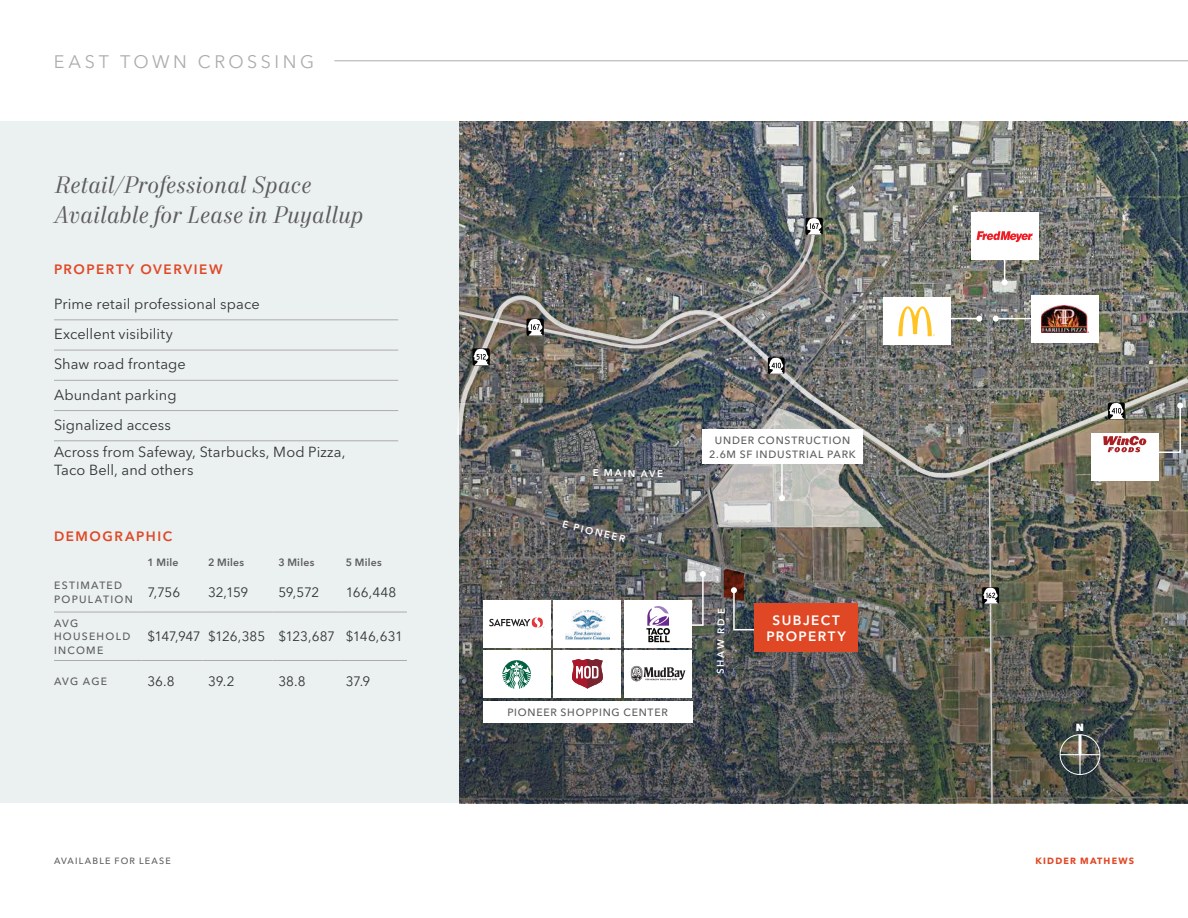
<style>
.page{position:relative;width:1188px;height:918px;background:#fff}
.page>*{position:absolute;margin:0;border:0;box-sizing:border-box;transform-origin:0 0}
.Callout_Text_-_Italics_-_Ash_2023{font:italic 24px/30px "Mort Modern 08";letter-spacing:.01em;color:#5e5d5d}
.t1{font:18px "Avenir Next LT Pro";letter-spacing:.195em;color:#afabac}
.Factoids_-_Sterling_Line_2023{font:14.55px "Avenir Next LT Pro";letter-spacing:.005em;color:#313234}
.Body_Copy_-_Charcoal_2023{font:14.55px/18px "Avenir Next LT Pro";letter-spacing:.005em;color:#313234}
.Table_Input_-_Charcoal_2023{font:13.5px "Avenir Next LT Pro";letter-spacing:-.02em;color:#313234}
.Subhead_-_Level_1_-_Orange_2023{font:600 13.5px "Avenir Next LT Pro";letter-spacing:.115em;color:#e04825}
.Subject_Property_Label_-_White_2023{font:600 13.5px/16.5px "Avenir Next LT Pro";letter-spacing:.105em;color:#fff;text-align:center}
.Other_Callout_Text_-_Ash_2023{font:500 10.5px/13.5px "Avenir Next LT Pro";letter-spacing:.075em;color:#5e5d5d;text-align:center}
.Table_Column_1_All_Caps_-_Ash_2023{font:500 10.5px/13.5px "Avenir Next LT Pro";letter-spacing:.125em;color:#5e5d5d}
.Table_Descriptor_-_Ash_2023{font:600 10.5px "Avenir Next LT Pro";letter-spacing:.025em;color:#5e5d5d}
.t2{font:800 10.35px "Avenir Next LT Pro";color:#fff}
.Street_Names_-_White_2023{font:600 9.75px "Avenir Next LT Pro";letter-spacing:.175em;color:#fff}
.t3{font:500 9px "Avenir Next LT Pro";letter-spacing:.13em;color:#5e5d5d}
.t4{font:700 9px "Avenir Next LT Pro";letter-spacing:.13em;color:#e04825}
</style>
<div class="page">
<div style="left:0;top:122px;width:459px;height:681px;background:#ebf0f1"></div>
<img style="left:459px;top:122px;width:729px;height:681px">
<hr style="left:54px;top:320px;width:344px;height:1px;background:#afabac">
<hr style="left:54px;top:350px;width:344px;height:1px;background:#afabac">
<hr style="left:54px;top:380px;width:344px;height:1px;background:#afabac">
<hr style="left:54px;top:410px;width:344px;height:1px;background:#afabac">
<hr style="left:54px;top:441px;width:344px;height:1px;background:#afabac">
<hr style="left:54px;top:612px;width:88px;height:1px;background:#afabac">
<hr style="left:142px;top:612px;width:60px;height:1px;background:#afabac">
<hr style="left:202px;top:612px;width:71px;height:1px;background:#afabac">
<hr style="left:273px;top:612px;width:67px;height:1px;background:#afabac">
<hr style="left:340px;top:612px;width:67px;height:1px;background:#afabac">
<hr style="left:54px;top:660px;width:88px;height:1px;background:#afabac">
<hr style="left:142px;top:660px;width:60px;height:1px;background:#afabac">
<hr style="left:202px;top:660px;width:71px;height:1px;background:#afabac">
<hr style="left:273px;top:660px;width:67px;height:1px;background:#afabac">
<hr style="left:340px;top:660px;width:67px;height:1px;background:#afabac">
<div style="left:483px;top:651px;width:67px;height:47px;background:#fff"></div>
<svg style="left:502px;top:660px;width:29px;height:29px"></svg>
<div style="left:483px;top:600px;width:67px;height:48px;background:#fff"></div>
<svg style="left:489px;top:617px;width:55px;height:11px"></svg>
<div style="left:554px;top:651px;width:67px;height:47px;background:#fff"></div>
<svg style="left:572px;top:659px;width:31px;height:30px"></svg>
<div style="left:554px;top:600px;width:67px;height:48px;background:#fff"></div>
<img style="left:565px;top:611px;width:45px;height:29px">
<div style="left:624px;top:651px;width:68px;height:47px;background:#fff"></div>
<svg style="left:631px;top:666px;width:54px;height:15px"></svg>
<div style="left:624px;top:600px;width:68px;height:48px;background:#fff"></div>
<svg style="left:646px;top:606px;width:24px;height:36px"></svg>
<div style="left:483px;top:701px;width:209px;height:22px;background:#fff"></div>
<img style="left:680px;top:559px;width:100px;height:72px">
<div style="left:755px;top:604px;width:103px;height:48px;background:#e04825"></div>
<img style="left:457px;top:294px;width:731px;height:185px">
<img style="left:457px;top:121px;width:361px;height:229px">
<svg style="left:712px;top:408px;width:171px;height:119px;background:#a3a3a0"></svg>
<div style="left:703px;top:429px;width:160px;height:35px;background:#fff"></div>
<svg style="left:472px;top:348px;width:18px;height:18px"></svg>
<svg style="left:473px;top:349px;width:16px;height:16px"></svg>
<svg style="left:526px;top:319px;width:18px;height:17px"></svg>
<svg style="left:527px;top:319px;width:16px;height:17px"></svg>
<svg style="left:805px;top:218px;width:18px;height:17px"></svg>
<svg style="left:806px;top:218px;width:16px;height:17px"></svg>
<svg style="left:768px;top:357px;width:17px;height:17px"></svg>
<svg style="left:769px;top:358px;width:14px;height:16px"></svg>
<svg style="left:982px;top:587px;width:17px;height:17px"></svg>
<img style="left:983px;top:461px;width:15px;height:343px">
<div style="left:1091px;top:434px;width:68px;height:47px;background:#fff"></div>
<img style="left:1103px;top:403px;width:80px;height:51px">
<hr style="left:1004px;top:245px;width:1px;height:37px;background:#fff">
<svg style="left:1002px;top:279px;width:6px;height:6px"></svg>
<div style="left:971px;top:213px;width:67px;height:47px;background:#fff"></div>
<svg style="left:977px;top:231px;width:56px;height:11px"></svg>
<hr style="left:942px;top:318px;width:37px;height:1px;background:#fff">
<svg style="left:976px;top:316px;width:6px;height:6px"></svg>
<div style="left:883px;top:297px;width:67px;height:48px;background:#fff"></div>
<svg style="left:898px;top:306px;width:37px;height:30px"></svg>
<hr style="left:996px;top:318px;width:37px;height:1px;background:#fff">
<svg style="left:993px;top:316px;width:6px;height:6px"></svg>
<div style="left:1031px;top:295px;width:68px;height:48px;background:#fff"></div>
<img style="left:1042px;top:305px;width:47px;height:28px">
<div style="left:1060px;top:734px;width:40px;height:41px;border:1px solid #fff;border-radius:50%"></div>
<svg style="left:1078px;top:735px;width:4px;height:19px"></svg>
<hr style="left:1060px;top:754px;width:40px;height:1px;background:#fff">
<hr style="left:1079px;top:755px;width:2px;height:20px;background:#fff">
<hr style="left:334px;top:61px;width:854px;height:1px;background:#afabac">
<p class="t1" style="left:54px;top:51px;width:262px">EAST TOWN CROSSING</p>
<p class="Callout_Text_-_Italics_-_Ash_2023" style="left:54px;top:171px;width:311px">Retail/Professional Space<br>Available for Lease in Puyallup</p>
<p class="Subhead_-_Level_1_-_Orange_2023" style="left:54px;top:261px;width:170px">PROPERTY OVERVIEW</p>
<p class="Factoids_-_Sterling_Line_2023" style="left:54px;top:295px;width:207px">Prime retail professional space</p>
<p class="Factoids_-_Sterling_Line_2023" style="left:54px;top:325px;width:120px">Excellent visibility</p>
<p class="Factoids_-_Sterling_Line_2023" style="left:54px;top:356px;width:133px">Shaw road frontage</p>
<p class="Factoids_-_Sterling_Line_2023" style="left:54px;top:386px;width:124px">Abundant parking</p>
<p class="Factoids_-_Sterling_Line_2023" style="left:54px;top:416px;width:119px">Signalized access</p>
<p class="Body_Copy_-_Charcoal_2023" style="left:54px;top:443px;width:293px">Across from Safeway, Starbucks, Mod Pizza,<br>Taco Bell, and others</p>
<p class="Subhead_-_Level_1_-_Orange_2023" style="left:54px;top:528px;width:120px">DEMOGRAPHIC</p>
<p class="Table_Descriptor_-_Ash_2023" style="left:147px;top:556px;width:33px">1 Mile</p>
<p class="Table_Descriptor_-_Ash_2023" style="left:208px;top:556px;width:37px">2 Miles</p>
<p class="Table_Descriptor_-_Ash_2023" style="left:278px;top:556px;width:37px">3 Miles</p>
<p class="Table_Descriptor_-_Ash_2023" style="left:346px;top:556px;width:37px">5 Miles</p>
<p class="Table_Column_1_All_Caps_-_Ash_2023" style="left:54px;top:579px;width:80px">ESTIMATED<br>POPULATION</p>
<p class="Table_Input_-_Charcoal_2023" style="left:147px;top:584px;width:34px">7,756</p>
<p class="Table_Input_-_Charcoal_2023" style="left:208px;top:584px;width:42px">32,159</p>
<p class="Table_Input_-_Charcoal_2023" style="left:278px;top:584px;width:43px">59,572</p>
<p class="Table_Input_-_Charcoal_2023" style="left:346px;top:584px;width:52px">166,448</p>
<p class="Table_Column_1_All_Caps_-_Ash_2023" style="left:54px;top:616px;width:78px">AVG<br>HOUSEHOLD<br>INCOME</p>
<p class="Table_Input_-_Charcoal_2023" style="left:147px;top:629px;width:55px">$147,947</p>
<p class="Table_Input_-_Charcoal_2023" style="left:208px;top:629px;width:59px">$126,385</p>
<p class="Table_Input_-_Charcoal_2023" style="left:278px;top:629px;width:58px">$123,687</p>
<p class="Table_Input_-_Charcoal_2023" style="left:346px;top:629px;width:59px">$146,631</p>
<p class="Table_Column_1_All_Caps_-_Ash_2023" style="left:54px;top:674px;width:55px">AVG AGE</p>
<p class="Table_Input_-_Charcoal_2023" style="left:147px;top:673px;width:29px">36.8</p>
<p class="Table_Input_-_Charcoal_2023" style="left:208px;top:673px;width:28px">39.2</p>
<p class="Table_Input_-_Charcoal_2023" style="left:278px;top:673px;width:29px">38.8</p>
<p class="Table_Input_-_Charcoal_2023" style="left:346px;top:673px;width:26px">37.9</p>
<p class="Street_Names_-_White_2023" style="left:593px;top:467px;width:72px">E MAIN AVE</p>
<p class="Street_Names_-_White_2023" style="left:564px;top:518px;width:66px;rotate:14deg">E PIONEER</p>
<p class="Other_Callout_Text_-_Ash_2023" style="left:507px;top:706px;width:162px">PIONEER SHOPPING CENTER</p>
<p class="Other_Callout_Text_-_Ash_2023" style="left:709px;top:434px;width:148px">UNDER CONSTRUCTION<br>2.6M SF INDUSTRIAL PARK</p>
<p class="Street_Names_-_White_2023" style="left:714px;top:674px;width:68px;rotate:-89deg">SHAW RD E</p>
<p class="Subject_Property_Label_-_White_2023" style="left:766px;top:612px;width:81px">SUBJECT<br>PROPERTY</p>
<p class="t2" style="left:1076px;top:721px;width:10px">N</p>
<p class="t3" style="left:54px;top:855px;width:118px">AVAILABLE FOR LEASE</p>
<p class="t4" style="left:1036px;top:855px;width:100px">KIDDER MATHEWS</p>
</div>
